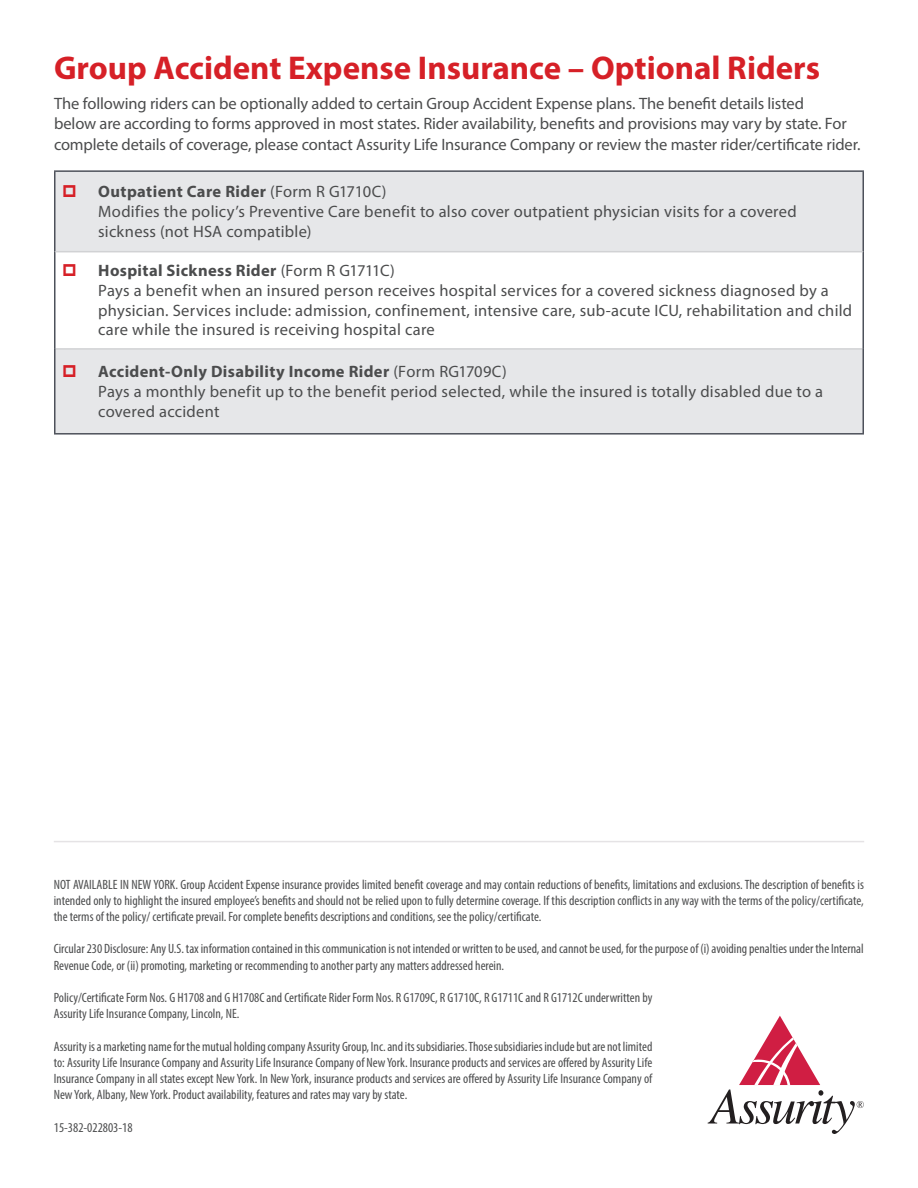
<style>
.page{position:relative;width:918px;height:1188px;background:#fff}
.page>*{position:absolute;margin:0;border:0;box-sizing:border-box;transform-origin:0 0}
.t1{font:700 33px "Myriad Pro";color:#d62027}
.t2{font:16.5px/19.8px "Myriad Pro";letter-spacing:.01em;color:#4b4c4d}
.t3{font:16.5px "Myriad Pro";letter-spacing:-.01em;color:#4b4c4d}
.miniHEADLINES{font:condensed 13.5px/16.2px "Myriad Pro";color:#4b4c4d;text-align:justify}
.s1{font-weight:700}
</style>
<div class="page">
<div style="left:56px;top:172px;width:806px;height:261px;background:#e6e7e9"></div>
<div style="left:55px;top:252px;width:808px;height:97px;background:#fff"></div>
<hr style="left:56px;top:348px;width:806px;height:2px;background:#d1d2d4">
<hr style="left:54px;top:252px;width:2px;height:97px;background:#4d515a">
<hr style="left:862px;top:252px;width:2px;height:97px;background:#4d515a">
<hr style="left:54px;top:349px;width:2px;height:84px;background:#4d515a">
<hr style="left:862px;top:349px;width:2px;height:84px;background:#4d515a">
<hr style="left:54px;top:172px;width:2px;height:80px;background:#4d515a">
<hr style="left:862px;top:172px;width:2px;height:80px;background:#4d515a">
<hr style="left:56px;top:251px;width:806px;height:1px;background:#d1d2d4">
<hr style="left:54px;top:170px;width:810px;height:2px;background:#4d515a">
<hr style="left:54px;top:433px;width:810px;height:2px;background:#4d515a">
<svg style="left:708px;top:1016px;width:156px;height:118px"></svg>
<hr style="left:54px;top:841px;width:810px;height:1px;background:#e5e3e5">
<svg style="left:64px;top:185px;width:12px;height:12px"></svg>
<svg style="left:64px;top:365px;width:12px;height:12px"></svg>
<p class="t1" style="left:54px;top:46px;width:768px">Group Accident Expense Insurance – Optional Riders</p>
<p class="t2" style="left:54px;top:93px;width:794px">The following riders can be optionally added to certain Group Accident Expense plans. The benefit details listed below are according to forms approved in most states. Rider availability, benefits and provisions may vary by state. For</p>
<p class="t3" style="left:54px;top:134px;width:808px">complete details of coverage, please contact Assurity Life Insurance Company or review the master rider/certificate rider.</p>
<p class="t2" style="left:98px;top:181px;width:700px"><span class="s1">Outpatient Care Rider</span> (Form R G1710C)<br>Modifies the policy’s Preventive Care benefit to also cover outpatient physician visits for a covered sickness (not HSA compatible)</p>
<p class="t2" style="left:98px;top:260px;width:755px"><span class="s1">Hospital Sickness Rider</span> (Form R G1711C)<br>Pays a benefit when an insured person receives hospital services for a covered sickness diagnosed by a physician. Services include: admission, confinement, intensive care, sub-acute ICU, rehabilitation and child care while the insured is receiving hospital care</p>
<p class="t2" style="left:98px;top:361px;width:727px"><span class="s1">Accident-Only Disability Income Rider</span> (Form RG1709C)<br>Pays a monthly benefit up to the benefit period selected, while the insured is totally disabled due to a covered accident</p>
<p class="miniHEADLINES" style="left:54px;top:876px;width:812px">NOT AVAILABLE IN NEW YORK. Group Accident Expense insurance provides limited benefit coverage and may contain reductions of benefits, limitations and exclusions. The description of benefits is intended only to highlight the insured employee’s benefits and should not be relied upon to fully determine coverage. If this description conflicts in any way with the terms of the policy/certificate, the terms of the policy/ certificate prevail. For complete benefits descriptions and conditions, see the policy/certificate.</p>
<p class="miniHEADLINES" style="left:54px;top:941px;width:811px">Circular 230 Disclosure: Any U.S. tax information contained in this communication is not intended or written to be used, and cannot be used, for the purpose of (i) avoiding penalties under the Internal<br>Revenue Code, or (ii) promoting, marketing or recommending to another party any matters addressed herein.</p>
<p class="miniHEADLINES" style="left:54px;top:989px;width:600px">Policy/Certificate Form Nos. G H1708 and G H1708C and Certificate Rider Form Nos. R G1709C, R G1710C, R G1711C and R G1712C underwritten by<br>Assurity Life Insurance Company, Lincoln, NE.</p>
<p class="miniHEADLINES" style="left:54px;top:1038px;width:600px">Assurity is a marketing name for the mutual holding company Assurity Group, Inc. and its subsidiaries. Those subsidiaries include but are not limited to: Assurity Life Insurance Company and Assurity Life Insurance Company of New York. Insurance products and services are offered by Assurity Life Insurance Company in all states except New York. In New York, insurance products and services are offered by Assurity Life Insurance Company of New York, Albany, New York. Product availability, features and rates may vary by state.</p>
<p class="miniHEADLINES" style="left:54px;top:1119px;width:80px">15-382-022803-18</p>
</div>
